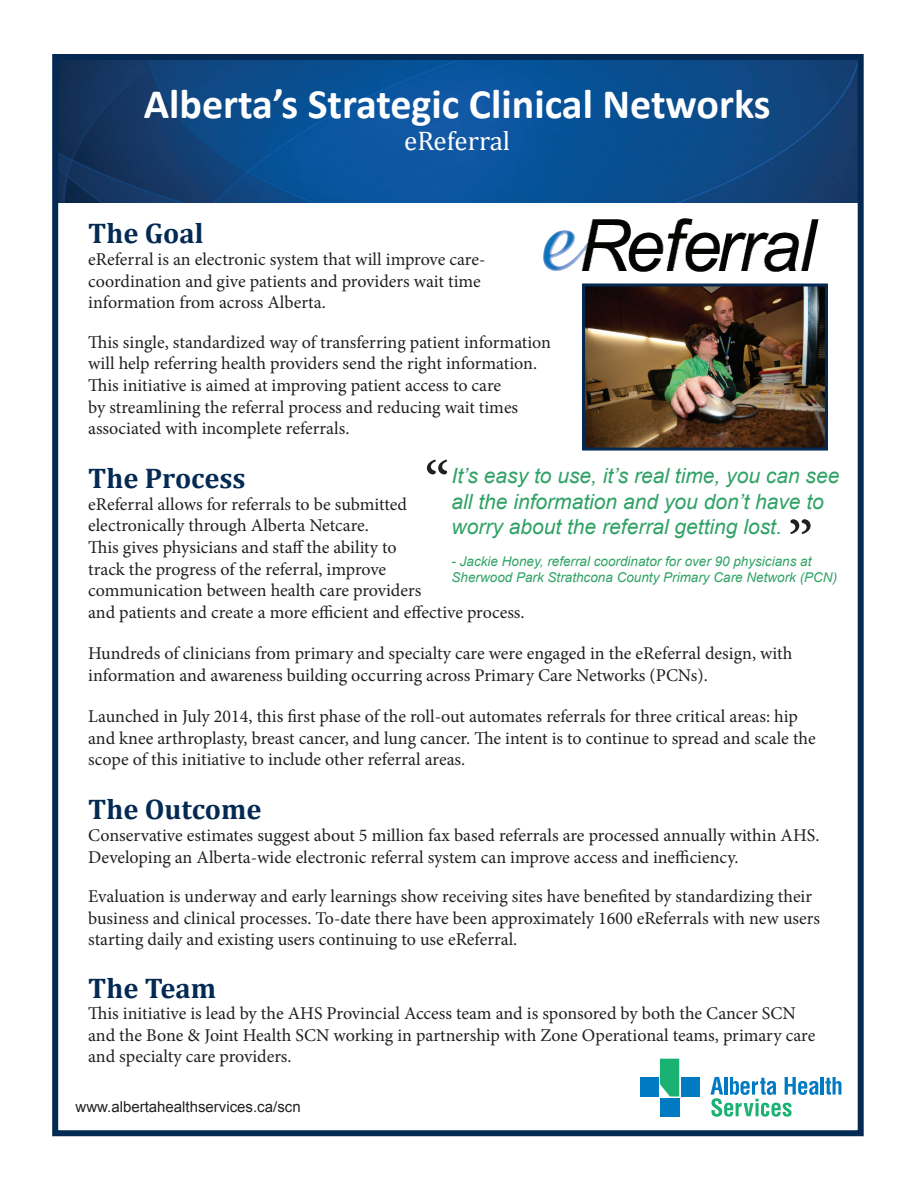
<style>
.page{position:relative;width:918px;height:1188px;background:#fff}
.page>*{position:absolute;margin:0;border:0;box-sizing:border-box;transform-origin:0 0}
.t1{font:64.5px "Minion Pro";color:#231f20}
.t2{font:700 42px "Calibri";color:#fff}
.t3{font:700 28.5px "Cambria";color:#042a54}
.t4{font:27px "Cambria";color:#fff}
.t5{font:italic 21px/25.2px "Arial";color:#30a266}
.t6{font:18px/21.6px "Minion Pro";color:#231f20}
.t7{font:15px "Arial";color:#231f20}
.t8{font:italic 13.5px/16.2px "Arial";color:#30a266}
</style>
<div class="page">
<hr style="left:821px;top:1077px;width:3px;height:18px;background:#007ac2">
<svg style="left:825px;top:1077px;width:16px;height:18px"></svg>
<svg style="left:710px;top:1077px;width:109px;height:40px"></svg>
<div style="left:640px;top:1077px;width:18px;height:19px;background:#007ac2"></div>
<div style="left:681px;top:1077px;width:18px;height:19px;background:#007ac2"></div>
<div style="left:660px;top:1098px;width:19px;height:19px;background:#007ac2"></div>
<svg style="left:660px;top:1059px;width:19px;height:37px"></svg>
<img style="left:59px;top:61px;width:798px;height:141px">
<div style="left:52px;top:54px;width:812px;height:1082px;border:6px solid #042a54"></div>
<img style="left:544px;top:218px;width:275px;height:54px">
<img style="left:586px;top:288px;width:238px;height:159px">
<div style="left:582px;top:284px;width:246px;height:167px;border:3px solid #042a54"></div>
<h2 class="t2" style="left:144px;top:78px;width:628px">Alberta’s Strategic Clinical Networks</h2>
<h3 class="t4" style="left:404px;top:125px;width:108px">eReferral</h3>
<h3 class="t3" style="left:88px;top:216px;width:117px">The Goal</h3>
<p class="t6" style="left:88px;top:249px;width:399px">eReferral is an electronic system that will improve care&shy;coordination and give patients and providers wait time information from across Alberta.</p>
<p class="t6" style="left:88px;top:331px;width:464px">This single, standardized way of transferring patient information will help referring health providers send the right information.<br>This initiative is aimed at improving patient access to care<br>by streamlining the referral process and reducing wait times associated with incomplete referrals.</p>
<h3 class="t3" style="left:88px;top:461px;width:159px">The Process</h3>
<p class="t6" style="left:88px;top:493px;width:438px">eReferral allows for referrals to be submitted<br>electronically through Alberta Netcare.<br>This gives physicians and staff the ability to<br>track the progress of the referral, improve<br>communication between health care providers<br>and patients and create a more efficient and effective process.</p>
<p class="t6" style="left:88px;top:643px;width:706px">Hundreds of clinicians from primary and specialty care were engaged in the eReferral design, with information and awareness building occurring across Primary Care Networks (PCNs).</p>
<p class="t6" style="left:88px;top:706px;width:729px">Launched in July 2014, this first phase of the roll-out automates referrals for three critical areas: hip and knee arthroplasty, breast cancer, and lung cancer. The intent is to continue to spread and scale the scope of this initiative to include other referral areas.</p>
<h3 class="t3" style="left:88px;top:792px;width:175px">The Outcome</h3>
<p class="t6" style="left:88px;top:825px;width:733px">Conservative estimates suggest about 5 million fax based referrals are processed annually within AHS.<br>Developing an Alberta-wide electronic referral system can improve access and inefficiency.</p>
<p class="t6" style="left:88px;top:886px;width:733px">Evaluation is underway and early learnings show receiving sites have benefited by standardizing their business and clinical processes. To-date there have been approximately 1600 eReferrals with new users starting daily and existing users continuing to use eReferral.</p>
<h3 class="t3" style="left:88px;top:971px;width:130px">The Team</h3>
<p class="t6" style="left:88px;top:1003px;width:729px">This initiative is lead by the AHS Provincial Access team and is sponsored by both the Cancer SCN and the Bone &amp; Joint Health SCN working in partnership with Zone Operational teams, primary care and specialty care providers.</p>
<h1 class="t1" style="left:424px;top:442px;width:27px">“</h1>
<p class="t5" style="left:452px;top:464px;width:389px">It’s easy to use, it’s real time, you can see all the information and you don’t have to worry about the referral getting lost.</p>
<p class="t8" style="left:452px;top:554px;width:387px">- Jackie Honey, referral coordinator for over 90 physicians at<br>Sherwood Park Strathcona County Primary Care Network (PCN)</p>
<h1 class="t1" style="left:813px;top:552px;width:27px;rotate:-180deg">“</h1>
<p class="t7" style="left:76px;top:1097px;width:227px">www.albertahealthservices.ca/scn</p>
</div>
